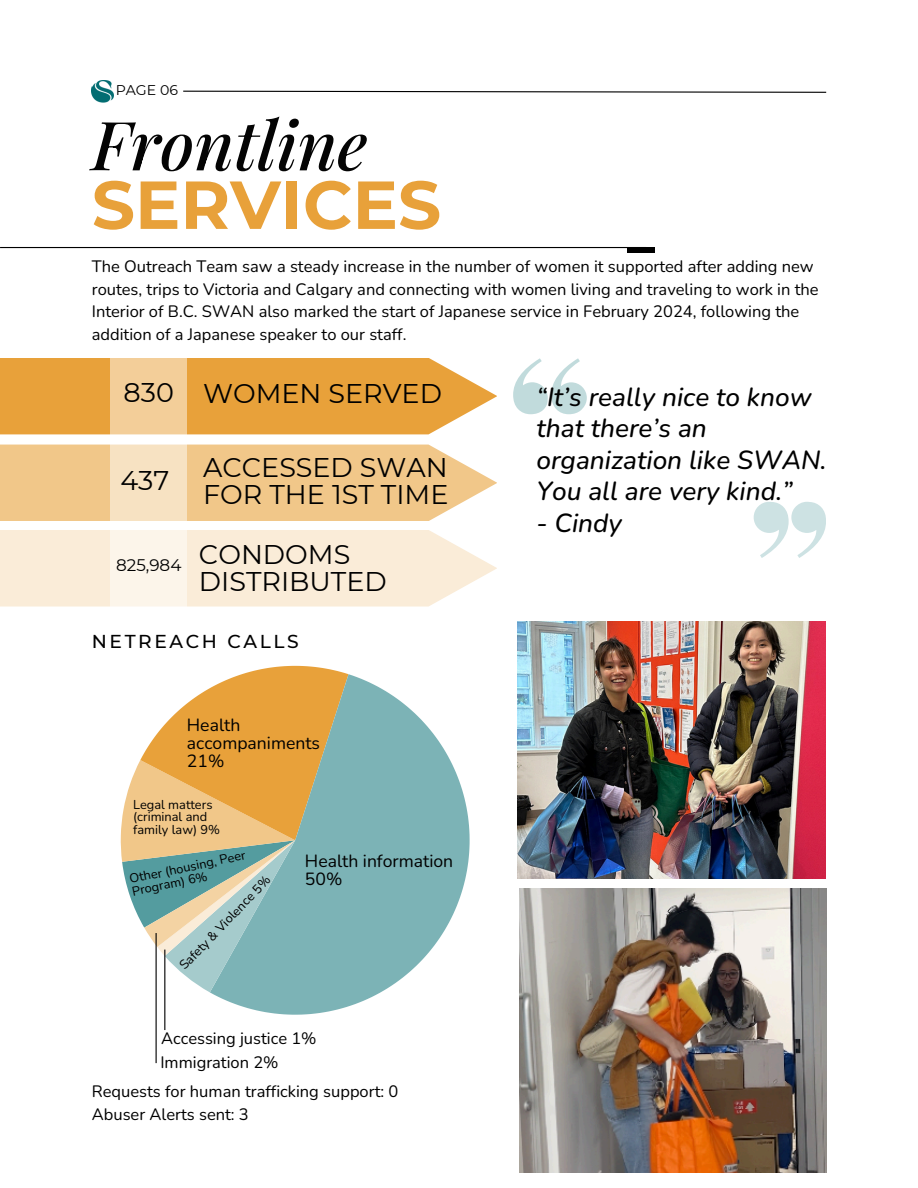
<style>
.page{position:relative;width:918px;height:1188px;background:#fff}
.page>*{position:absolute;margin:0;border:0;box-sizing:border-box;transform-origin:0 0}
.t1{font:italic 500 67.8px "Playfair Display";color:#040404}
.t2{font:700 67.8px "Montserrat";color:#e8a13a}
.t3{font:27px/27px "Montserrat";color:#000}
.t4{font:italic 500 26.1px/31.5px "Nunito";color:#000}
.t5{font:500 18.75px "Montserrat";letter-spacing:.14em;color:#000}
.t6{font:17.55px "Nunito";color:#000}
.t7{font:16.8px "Montserrat";color:#000}
.t8{font:16.5px/22.5px "Nunito";color:#000}
.t9{font:14.1px "Montserrat";color:#000}
.t10{font:12.75px/12.8px "Nunito";color:#000}
</style>
<div class="page">
<img style="left:92px;top:81px;width:21px;height:22px">
<svg style="left:183px;top:90px;width:644px;height:3px"></svg>
<hr style="left:0;top:247px;width:646px;height:1px;background:#000">
<div style="left:627px;top:247px;width:27px;height:5px;background:#000"></div>
<svg style="left:131px;top:665px;width:403px;height:399px"></svg>
<svg style="left:120px;top:781px;width:220px;height:222px;background:#aebfab"></svg>
<svg style="left:0;top:358px;width:497px;height:76px;background:#e9a84a"></svg>
<img style="left:517px;top:621px;width:308px;height:258px">
<img style="left:519px;top:889px;width:307px;height:283px">
<svg style="left:0;top:530px;width:497px;height:77px;background:#faeddb"></svg>
<svg style="left:0;top:445px;width:497px;height:76px;background:#f2cb92"></svg>
<svg style="left:111px;top:358px;width:76px;height:249px;background:#f7e3c6"></svg>
<svg style="left:513px;top:358px;width:74px;height:56px"></svg>
<hr style="left:164px;top:950px;width:1px;height:80px;background:#000">
<hr style="left:156px;top:933px;width:1px;height:130px;background:#000">
<svg style="left:754px;top:502px;width:72px;height:56px"></svg>
<p class="t9" style="left:116px;top:81px;width:64px">PAGE 06</p>
<h5 class="t1" style="left:92px;top:97px;width:277px">Frontline</h5>
<h5 class="t2" style="left:92px;top:163px;width:351px">SERVICES</h5>
<p class="t8" style="left:92px;top:256px;width:728px">The Outreach Team saw a steady increase in the number of women it supported after adding new routes, trips to Victoria and Calgary and connecting with women living and traveling to work in the Interior of B.C. SWAN also marked the start of Japanese service in February 2024, following the addition of a Japanese speaker to our staff.</p>
<p class="t3" style="left:124px;top:379px;width:52px">830</p>
<p class="t3" style="left:120px;top:467px;width:50px">437</p>
<h3 class="t7" style="left:116px;top:554px;width:67px">825,984</h3>
<p class="t3" style="left:203px;top:380px;width:240px">WOMEN SERVED</p>
<p class="t4" style="left:536px;top:381px;width:292px">“It’s really nice to know that there’s an organization like SWAN.<br>You all are very kind.”</p>
<p class="t4" style="left:536px;top:507px;width:87px">- Cindy</p>
<p class="t3" style="left:203px;top:454px;width:247px">ACCESSED SWAN<br>FOR THE 1ST TIME</p>
<p class="t3" style="left:199px;top:541px;width:189px">CONDOMS<br>DISTRIBUTED</p>
<p class="t5" style="left:92px;top:630px;width:208px">NETREACH CALLS</p>
<p class="t6" style="left:187px;top:713px;width:55px">Health</p>
<h3 class="t6" style="left:187px;top:731px;width:135px">accompaniments</h3>
<h6 class="t6" style="left:187px;top:749px;width:39px">21%</h6>
<p class="t10" style="left:133px;top:798px;width:88px">Legal matters (criminal and family law) 9%</p>
<p class="t10" style="left:128px;top:873px;width:120px;rotate:-12deg">Other (housing, Peer<br>Program) 6%</p>
<p class="t10" style="left:177px;top:963px;width:126px;rotate:-46deg">Safety &amp; Violence 5%</p>
<h4 class="t6" style="left:305px;top:849px;width:150px">Health information</h4>
<h3 class="t6" style="left:305px;top:867px;width:39px">50%</h3>
<p class="t8" style="left:161px;top:1027px;width:157px">Accessing justice 1%</p>
<p class="t8" style="left:160px;top:1051px;width:120px">Immigration 2%</p>
<p class="t8" style="left:92px;top:1081px;width:308px">Requests for human trafficking support: 0</p>
<p class="t8" style="left:92px;top:1103px;width:159px">Abuser Alerts sent: 3</p>
</div>
